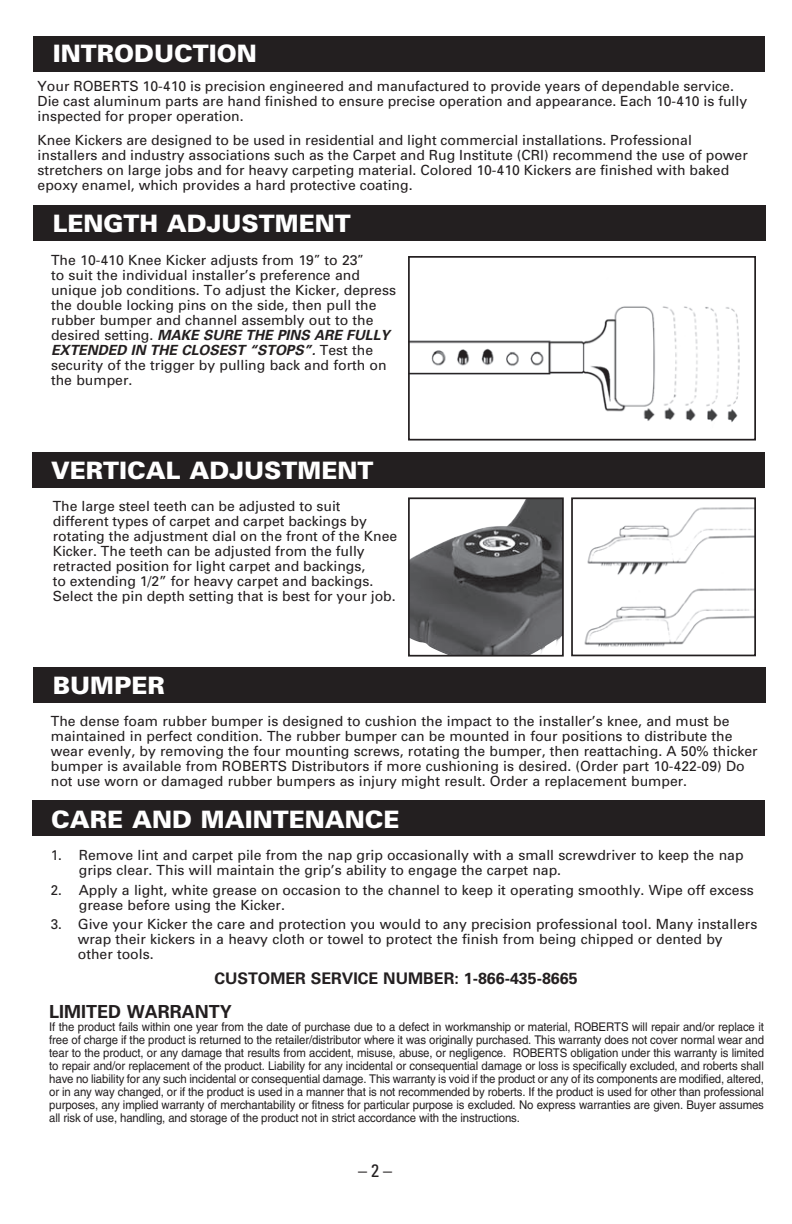
<style>
.page{position:relative;width:792px;height:1224px;background:#fff}
.page>*{position:absolute;margin:0;border:0;box-sizing:border-box;transform-origin:0 0}
.t1{font:900 24px "Univers";color:#fff}
.t2{font:700 18px "Univers";color:#231f20}
.t3{font:condensed 18px "Univers";color:#231f20}
.t4{font:700 16px "Univers";color:#231f20}
.t5{font:14px/15px "Univers";color:#231f20}
.t6{font:14px/15px "Univers";color:#231f20;scale:.95 1}
.t7{font:12px/13px "Helvetica";letter-spacing:-.01em;color:#231f20;text-align:justify;scale:.95 1}
.s1{font-stretch:condensed}
.s2{font-weight:700;font-style:italic}
</style>
<div class="page">
<div style="left:33px;top:36px;width:731px;height:35px;background:#231f20"></div>
<div style="left:34px;top:205px;width:732px;height:36px;background:#231f20"></div>
<div style="left:32px;top:452px;width:732px;height:35px;background:#231f20"></div>
<div style="left:34px;top:667px;width:732px;height:35px;background:#231f20"></div>
<div style="left:32px;top:801px;width:732px;height:35px;background:#231f20"></div>
<img style="left:411px;top:500px;width:150px;height:154px">
<div style="left:408px;top:497px;width:156px;height:160px;border:2px solid #231f20"></div>
<img style="left:584px;top:507px;width:169px;height:140px">
<div style="left:571px;top:497px;width:185px;height:159px;border:2px solid #231f20"></div>
<img style="left:411px;top:306px;width:329px;height:117px">
<div style="left:408px;top:256px;width:348px;height:185px;border:2px solid #231f20"></div>
<h1 class="t1" style="left:53px;top:38px;width:205px">INTRODUCTION</h1>
<p class="t5" style="left:38px;top:78px;width:711px">Your ROBERTS 10-410 is precision engineered and manufactured to provide years of dependable service.<br>Die cast aluminum parts are hand finished to ensure precise operation and appearance. Each 10-410 is fully inspected for proper operation.</p>
<p class="t5" style="left:38px;top:132px;width:712px">Knee Kickers are designed to be used in residential and light commercial installations. Professional installers and industry associations such as the Carpet and Rug Institute (CRI) recommend the use of power stretchers on large jobs and for heavy carpeting material. Colored 10-410 Kickers are finished with baked epoxy enamel, which provides a hard protective coating.</p>
<h1 class="t1" style="left:53px;top:209px;width:300px">LENGTH ADJUSTMENT</h1>
<p class="t5" style="left:51px;top:252px;width:347px">The 10-410 Knee Kicker adjusts from 19<span class="s1">”</span> to 23<span class="s1">”<br></span>to suit the individual installer’s preference and unique job conditions. To adjust the Kicker, depress the double locking pins on the side, then pull the rubber bumper and channel assembly out to the desired setting. <span class="s2">MAKE SURE THE PINS ARE FULLY EXTENDED IN THE CLOSEST “STOPS”.</span> Test the security of the trigger by pulling back and forth on the bumper.</p>
<h1 class="t1" style="left:51px;top:456px;width:324px">VERTICAL ADJUSTMENT</h1>
<p class="t5" style="left:53px;top:498px;width:346px">The large steel teeth can be adjusted to suit different types of carpet and carpet backings by rotating the adjustment dial on the front of the Knee Kicker. The teeth can be adjusted from the fully retracted position for light carpet and backings,<br>to extending 1/2” for heavy carpet and backings.<br>Select the pin depth setting that is best for your job.</p>
<h1 class="t1" style="left:53px;top:671px;width:113px">BUMPER</h1>
<p class="t5" style="left:51px;top:713px;width:708px">The dense foam rubber bumper is designed to cushion the impact to the installer’s knee, and must be maintained in perfect condition. The rubber bumper can be mounted in four positions to distribute the wear evenly, by removing the four mounting screws, rotating the bumper, then reattaching. A 50% thicker bumper is available from ROBERTS Distributors if more cushioning is desired. (Order part 10-422-09) Do not use worn or damaged rubber bumpers as injury might result. Order a replacement bumper.</p>
<h1 class="t1" style="left:51px;top:804px;width:350px">CARE AND MAINTENANCE</h1>
<p class="t6" style="left:79px;top:847px;width:701px;text-indent:-28px">1. Remove lint and carpet pile from the nap grip occasionally with a small screwdriver to keep the nap grips clear. This will maintain the grip’s ability to engage the carpet nap.</p>
<p class="t6" style="left:79px;top:882px;width:712px;text-indent:-28px">2. Apply a light, white grease on occasion to the channel to keep it operating smoothly. Wipe off excess grease before using the Kicker.</p>
<p class="t6" style="left:78px;top:917px;width:717px;text-indent:-27px">3. Give your Kicker the care and protection you would to any precision professional tool. Many installers wrap their kickers in a heavy cloth or towel to protect the finish from being chipped or dented by other tools.</p>
<p class="t4" style="left:214px;top:969px;width:365px">CUSTOMER SERVICE NUMBER: 1-866-435-8665</p>
<p class="t2" style="left:49px;top:1001px;width:184px">LIMITED WARRANTY</p>
<p class="t7" style="left:49px;top:1020px;width:754px">If the product fails within one year from the date of purchase due to a defect in workmanship or material, ROBERTS will repair and/or replace it free of charge if the product is returned to the retailer/distributor where it was originally purchased. This warranty does not cover normal wear and tear to the product, or any damage that results from accident, misuse, abuse, or negligence. ROBERTS obligation under this warranty is limited to repair and/or replacement of the product. Liability for any incidental or consequential damage or loss is specifically excluded, and roberts shall have no liability for any such incidental or consequential damage. This warranty is void if the product or any of its components are modified, altered, or in any way changed, or if the product is used in a manner that is not recommended by roberts. If the product is used for other than professional purposes, any implied warranty of merchantability or fitness for particular purpose is excluded. No express warranties are given. Buyer assumes all risk of use, handling, and storage of the product not in strict accordance with the instructions.</p>
<p class="t3" style="left:358px;top:1159px;width:35px">– 2 –</p>
</div>
